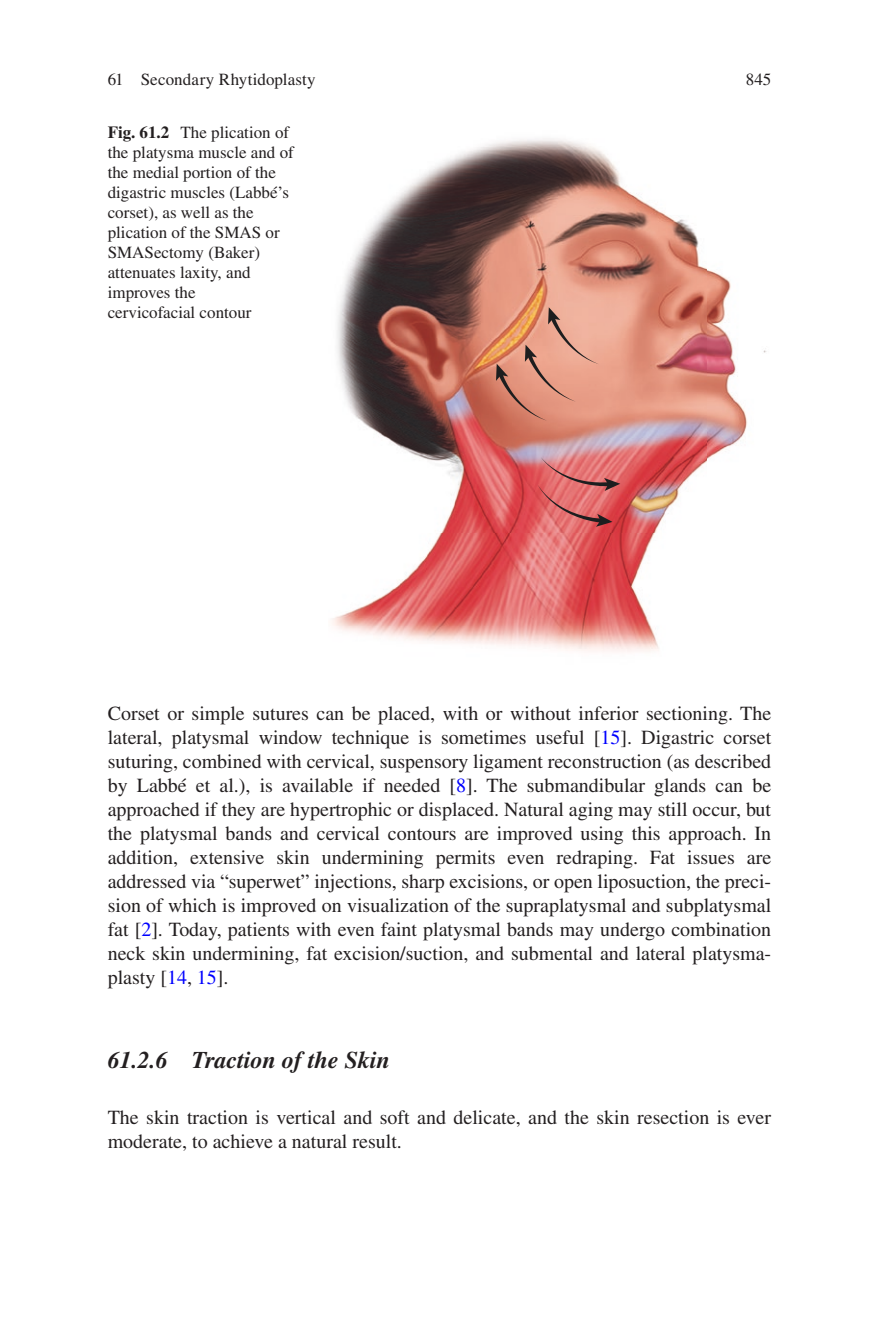
<style>
.page{position:relative;width:879px;height:1333px;background:#fff}
.page>*{position:absolute;margin:0;border:0;box-sizing:border-box;transform-origin:0 0}
.t1{font:italic 700 24px "Times LT Std";color:#231f20}
.t2{font:20px/24px "Times LT Std";color:#231f20;text-align:justify}
.t3{font:17px/20px "Times LT Std";color:#231f20}
.s1{font-weight:700}
.s2{color:#00f}
</style>
<div class="page">
<img style="left:332px;top:138px;width:435px;height:514px">
<svg style="left:496px;top:307px;width:103px;height:114px;background:#dc957c"></svg>
<svg style="left:537px;top:457px;width:83px;height:69px;background:#d36869"></svg>
<p class="t3" style="left:108px;top:69px;width:209px">61 Secondary Rhytidoplasty</p>
<p class="t3" style="left:108px;top:122px;width:188px"><span class="s1">Fig. 61.2</span> The plication of the platysma muscle and of the medial portion of the digastric muscles (Labbé’s corset), as well as the plication of the SMAS or<br>SMASectomy (Baker) attenuates laxity, and improves the<br>cervicofacial contour</p>
<p class="t3" style="left:746px;top:69px;width:27px">845</p>
<p class="t2" style="left:108px;top:701px;width:665px">Corset or simple sutures can be placed, with or without inferior sectioning. The lateral, platysmal window technique is sometimes useful [<span class="s2">15</span>]. Digastric corset suturing, combined with cervical, suspensory ligament reconstruction (as described by Labbé et al.), is available if needed [<span class="s2">8</span>]. The submandibular glands can be approached if they are hypertrophic or displaced. Natural aging may still occur, but the platysmal bands and cervical contours are improved using this approach. In addition, extensive skin undermining permits even redraping. Fat issues are addressed via “superwet” injections, sharp excisions, or open liposuction, the preci&shy;sion of which is improved on visualization of the supraplatysmal and subplatysmal fat [<span class="s2">2</span>]. Today, patients with even faint platysmal bands may undergo combination neck skin undermining, fat excision/suction, and submental and lateral platysma&shy;plasty [<span class="s2">14</span>, <span class="s2">15</span>].</p>
<p class="t1" style="left:108px;top:1045px;width:284px">61.2.6 Traction of the Skin</p>
<p class="t2" style="left:108px;top:1105px;width:665px">The skin traction is vertical and soft and delicate, and the skin resection is ever moderate, to achieve a natural result.</p>
</div>
